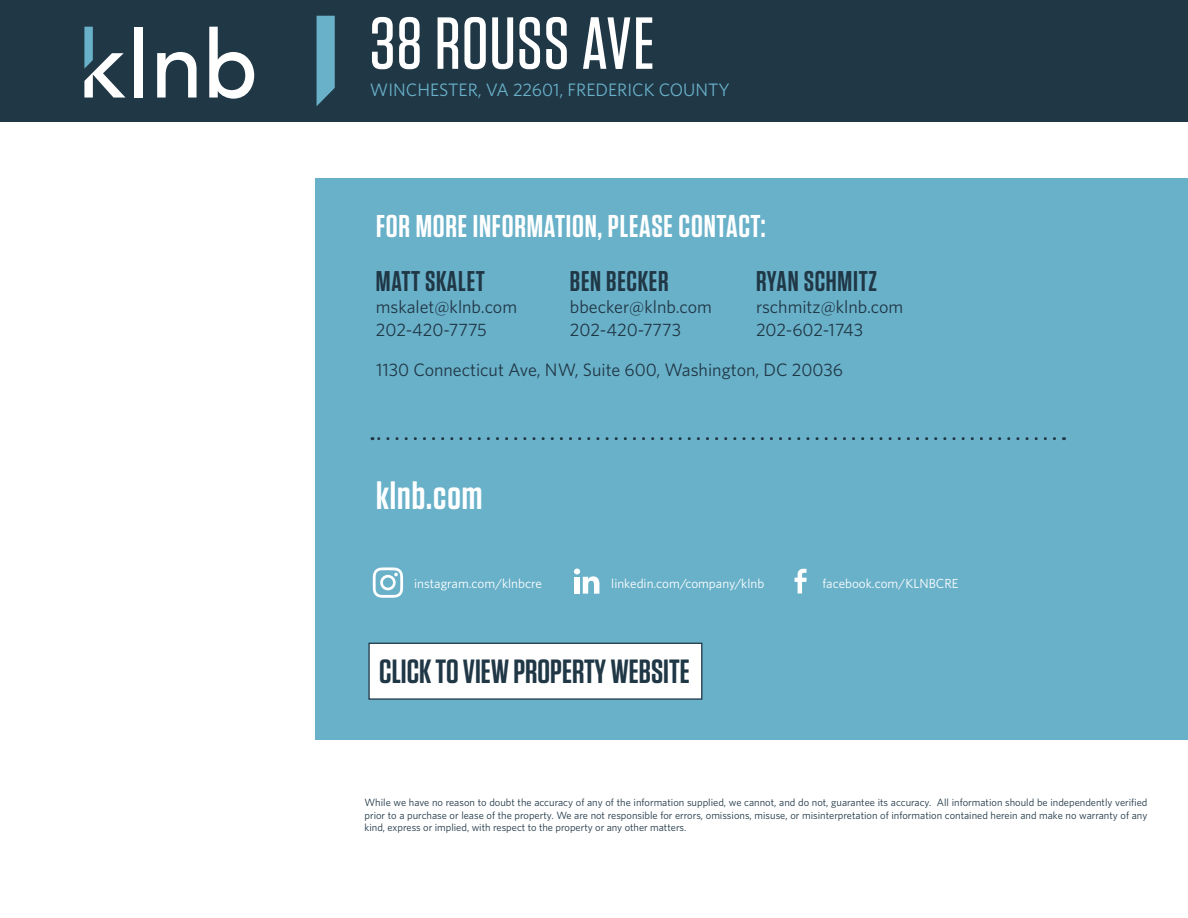
<style>
.page{position:relative;width:1188px;height:918px;background:#fff}
.page>*{position:absolute;margin:0;border:0;box-sizing:border-box;transform-origin:0 0}
.t1{font:500 73.5px "Tungsten";letter-spacing:.015em;color:#fff}
.t2{font:600 39px "Tungsten";letter-spacing:.025em;color:#fff}
.t3{font:600 33.6px "Tungsten";color:#203746}
.t4{font:600 31.5px "Tungsten";letter-spacing:.025em;color:#fff}
.t5{font:600 28.5px "Tungsten";letter-spacing:.025em;color:#203746}
.t6{font:18px "Whitney";color:#203746}
.t7{font:18px "Whitney";color:#69b1c9}
.t8{font:13.2px "Whitney";color:#fff}
.t9{font:10.5px/12.6px "Whitney";color:#203746;text-align:justify}
</style>
<div class="page">
<div style="left:0;top:0;width:1188px;height:122px;background:#203746"></div>
<svg style="left:317px;top:16px;width:18px;height:90px;background:#60a3ba"></svg>
<svg style="left:84px;top:27px;width:41px;height:71px"></svg>
<div style="left:135px;top:27px;width:8px;height:71px;background:#fff"></div>
<svg style="left:157px;top:52px;width:40px;height:46px"></svg>
<svg style="left:209px;top:27px;width:45px;height:72px"></svg>
<div style="left:315px;top:178px;width:873px;height:562px;background:#69b1c9"></div>
<svg style="left:795px;top:569px;width:12px;height:24px"></svg>
<div style="left:368px;top:643px;width:334px;height:57px;background:#fff;border:1px solid #203746"></div>
<svg style="left:372px;top:437px;width:683px;height:3px"></svg>
<svg style="left:574px;top:568px;width:25px;height:26px"></svg>
<div style="left:574px;top:577px;width:6px;height:17px;background:#fff"></div>
<svg style="left:373px;top:567px;width:30px;height:31px"></svg>
<h1 class="t1" style="left:370px;top:5px;width:286px">38 ROUSS AVE</h1>
<h3 class="t7" style="left:370px;top:77px;width:361px">WINCHESTER, VA 22601, FREDERICK COUNTY</h3>
<p class="t4" style="left:376px;top:209px;width:391px">FOR MORE INFORMATION, PLEASE CONTACT:</p>
<p class="t5" style="left:376px;top:266px;width:111px">MATT SKALET</p>
<p class="t6" style="left:376px;top:295px;width:143px">mskalet@klnb.com</p>
<p class="t6" style="left:376px;top:318px;width:113px">202-420-7775</p>
<p class="t5" style="left:570px;top:266px;width:100px">BEN BECKER</p>
<p class="t6" style="left:570px;top:295px;width:144px">bbecker@klnb.com</p>
<p class="t6" style="left:570px;top:318px;width:113px">202-420-7773</p>
<p class="t5" style="left:756px;top:266px;width:122px">RYAN SCHMITZ</p>
<p class="t6" style="left:756px;top:295px;width:149px">rschmitz@klnb.com</p>
<p class="t6" style="left:756px;top:318px;width:109px">202-602-1743</p>
<p class="t6" style="left:376px;top:357px;width:469px">1130 Connecticut Ave, NW, Suite 600, Washington, DC 20036</p>
<p class="t2" style="left:376px;top:475px;width:108px">klnb.com</p>
<p class="t8" style="left:414px;top:575px;width:129px">instagram.com/klnbcre</p>
<p class="t8" style="left:611px;top:575px;width:154px">linkedin.com/company/klnb</p>
<p class="t3" style="left:379px;top:654px;width:312px">CLICK TO VIEW PROPERTY WEBSITE</p>
<p class="t8" style="left:823px;top:575px;width:137px">facebook.com/KLNBCRE</p>
<p class="t9" style="left:364px;top:796px;width:785px">While we have no reason to doubt the accuracy of any of the information supplied, we cannot, and do not, guarantee its accuracy. All information should be independently verified prior to a purchase or lease of the property. We are not responsible for errors, omissions, misuse, or misinterpretation of information contained herein and make no warranty of any kind, express or implied, with respect to the property or any other matters.</p>
</div>
